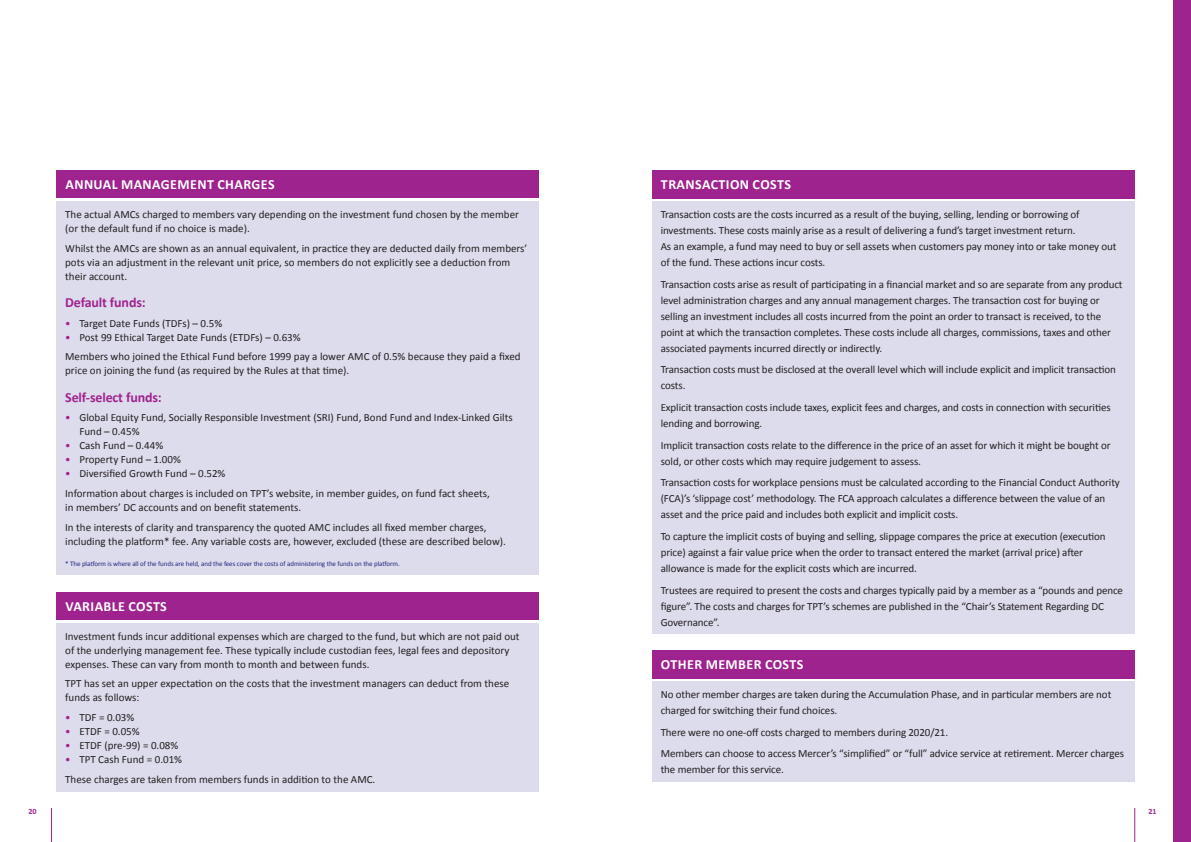
<style>
.page{position:relative;width:1191px;height:842px;background:#fff}
.page>*{position:absolute;margin:0;border:0;box-sizing:border-box;transform-origin:0 0}
.t1{font:700 14px "Calibri";letter-spacing:.03em;color:#fff}
.Fushia_Header{font:700 14px "Calibri";letter-spacing:-.01em;color:#9f238e}
.Body{font:11px/16px "Calibri";letter-spacing:-.01em;color:#231f20}
.t2{font:700 8px "Calibri";color:#9f238e}
.t3{font:7px "Calibri";letter-spacing:-.01em;color:#252982}
.s1{color:#9f238e}
</style>
<div class="page">
<div style="left:1174px;top:0;width:17px;height:842px;background:#9f238e"></div>
<hr style="left:1134px;top:808px;width:1px;height:34px;background:#9f238e">
<hr style="left:51px;top:808px;width:1px;height:34px;background:#9f238e">
<div style="left:652px;top:170px;width:482px;height:28px;background:#9f238e"></div>
<div style="left:652px;top:650px;width:482px;height:28px;background:#9f238e"></div>
<div style="left:652px;top:201px;width:482px;height:433px;background:#dddcec"></div>
<div style="left:652px;top:681px;width:482px;height:101px;background:#dddcec"></div>
<div style="left:57px;top:170px;width:482px;height:28px;background:#9f238e"></div>
<div style="left:57px;top:592px;width:482px;height:27px;background:#9f238e"></div>
<div style="left:57px;top:201px;width:482px;height:374px;background:#dddcec"></div>
<div style="left:57px;top:623px;width:482px;height:168px;background:#dddcec"></div>
<p class="t1" style="left:65px;top:175px;width:211px">ANNUAL MANAGEMENT CHARGES</p>
<p class="Body" style="left:65px;top:207px;width:455px;line-height:14px">The actual AMCs charged to members vary depending on the investment fund chosen by the member (or the default fund if no choice is made).</p>
<p class="Body" style="left:65px;top:241px;width:463px;line-height:14px">Whilst the AMCs are shown as an annual equivalent, in practice they are deducted daily from members’ pots via an adjustment in the relevant unit price, so members do not explicitly see a deduction from their account.</p>
<p class="Fushia_Header" style="left:65px;top:292px;width:82px">Default funds:</p>
<p class="Body" style="left:65px;top:315px;width:159px"><span class="s1">•</span> Target Date Funds (TDFs) – 0.5%</p>
<p class="Body" style="left:65px;top:329px;width:237px"><span class="s1">•</span> Post 99 Ethical Target Date Funds (ETDFs) – 0.63%</p>
<p class="Body" style="left:65px;top:349px;width:457px;line-height:14px">Members who joined the Ethical Fund before 1999 pay a lower AMC of 0.5% because they paid a fixed price on joining the fund (as required by the Rules at that time).</p>
<p class="Fushia_Header" style="left:65px;top:387px;width:98px">Self-select funds:</p>
<p class="Body" style="left:79px;top:410px;width:435px;line-height:14px;text-indent:-14px"><span class="s1">•</span> Global Equity Fund, Socially Responsible Investment (SRI) Fund, Bond Fund and Index-Linked Gilts<br>Fund – 0.45%</p>
<p class="Body" style="left:65px;top:437px;width:100px"><span class="s1">•</span> Cash Fund – 0.44%</p>
<p class="Body" style="left:65px;top:451px;width:117px"><span class="s1">•</span> Property Fund – 1.00%</p>
<p class="Body" style="left:65px;top:465px;width:162px"><span class="s1">•</span> Diversified Growth Fund – 0.52%</p>
<p class="Body" style="left:65px;top:486px;width:426px;line-height:14px">Information about charges is included on TPT’s website, in member guides, on fund fact sheets, in members’ DC accounts and on benefit statements.</p>
<p class="Body" style="left:65px;top:520px;width:442px;line-height:14px">In the interests of clarity and transparency the quoted AMC includes all fixed member charges, including the platform* fee. Any variable costs are, however, excluded (these are described below).</p>
<p class="t3" style="left:65px;top:559px;width:336px">* The platform is where all of the funds are held, and the fees cover the costs of administering the funds on the platform.</p>
<p class="t1" style="left:65px;top:596px;width:103px">VARIABLE COSTS</p>
<p class="Body" style="left:65px;top:629px;width:456px;line-height:14px">Investment funds incur additional expenses which are charged to the fund, but which are not paid out of the underlying management fee. These typically include custodian fees, legal fees and depository expenses. These can vary from month to month and between funds.</p>
<p class="Body" style="left:65px;top:676px;width:445px;line-height:14px">TPT has set an upper expectation on the costs that the investment managers can deduct from these funds as follows:</p>
<p class="Body" style="left:65px;top:709px;width:71px"><span class="s1">•</span> TDF = 0.03%</p>
<p class="Body" style="left:65px;top:723px;width:76px"><span class="s1">•</span> ETDF = 0.05%</p>
<p class="Body" style="left:65px;top:737px;width:115px"><span class="s1">•</span> ETDF (pre-99) = 0.08%</p>
<p class="Body" style="left:65px;top:751px;width:118px"><span class="s1">•</span> TPT Cash Fund = 0.01%</p>
<p class="Body" style="left:65px;top:771px;width:312px">These charges are taken from members funds in addition to the AMC.</p>
<p class="t1" style="left:661px;top:175px;width:131px">TRANSACTION COSTS</p>
<p class="Body" style="left:660px;top:206px;width:457px">Transaction costs are the costs incurred as a result of the buying, selling, lending or borrowing of investments. These costs mainly arise as a result of delivering a fund’s target investment return.<br>As an example, a fund may need to buy or sell assets when customers pay money into or take money out of the fund. These actions incur costs.</p>
<p class="Body" style="left:660px;top:276px;width:463px">Transaction costs arise as result of participating in a financial market and so are separate from any product level administration charges and any annual management charges. The transaction cost for buying or selling an investment includes all costs incurred from the point an order to transact is received, to the point at which the transaction completes. These costs include all charges, commissions, taxes and other associated payments incurred directly or indirectly.</p>
<p class="Body" style="left:660px;top:361px;width:457px">Transaction costs must be disclosed at the overall level which will include explicit and implicit transaction costs.</p>
<p class="Body" style="left:660px;top:399px;width:451px">Explicit transaction costs include taxes, explicit fees and charges, and costs in connection with securities lending and borrowing.</p>
<p class="Body" style="left:660px;top:437px;width:451px">Implicit transaction costs relate to the difference in the price of an asset for which it might be bought or sold, or other costs which may require judgement to assess.</p>
<p class="Body" style="left:660px;top:474px;width:461px">Transaction costs for workplace pensions must be calculated according to the Financial Conduct Authority (FCA)’s ‘slippage cost’ methodology. The FCA approach calculates a difference between the value of an asset and the price paid and includes both explicit and implicit costs.</p>
<p class="Body" style="left:660px;top:528px;width:446px">To capture the implicit costs of buying and selling, slippage compares the price at execution (execution price) against a fair value price when the order to transact entered the market (arrival price) after allowance is made for the explicit costs which are incurred.</p>
<p class="Body" style="left:660px;top:582px;width:464px">Trustees are required to present the costs and charges typically paid by a member as a “pounds and pence figure”. The costs and charges for TPT’s schemes are published in the “Chair’s Statement Regarding DC<br>Governance”.</p>
<p class="t1" style="left:661px;top:655px;width:144px">OTHER MEMBER COSTS</p>
<p class="Body" style="left:660px;top:686px;width:452px">No other member charges are taken during the Accumulation Phase, and in particular members are not charged for switching their fund choices.</p>
<p class="Body" style="left:660px;top:724px;width:289px">There were no one-off costs charged to members during 2020/21.</p>
<p class="Body" style="left:660px;top:745px;width:465px">Members can choose to access Mercer’s “simplified” or “full” advice service at retirement. Mercer charges the member for this service.</p>
<p class="t2" style="left:28px;top:806px;width:10px">20</p>
<p class="t2" style="left:1148px;top:806px;width:10px">21</p>
</div>
